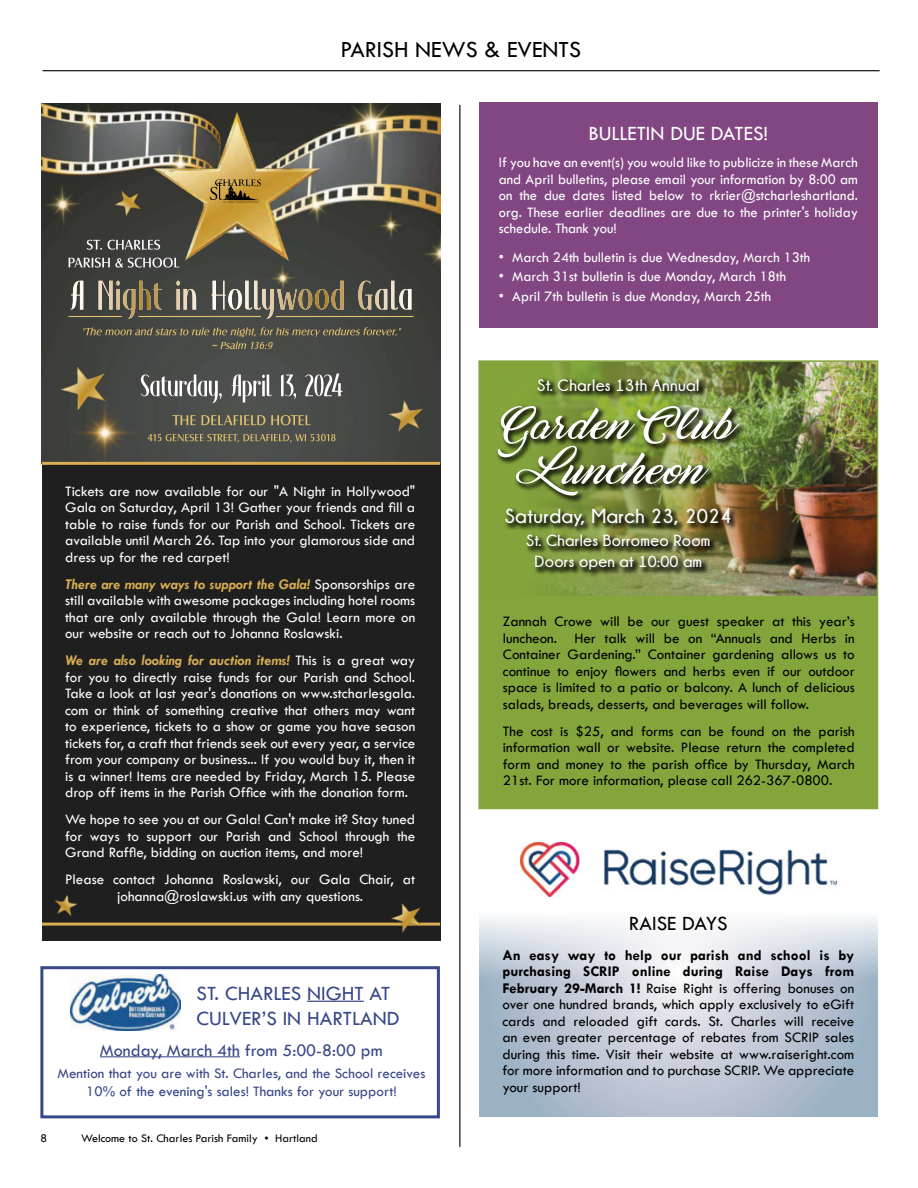
<style>
.page{position:relative;width:918px;height:1188px;background:#fff}
.page>*{position:absolute;margin:0;border:0;box-sizing:border-box;transform-origin:0 0}
.t1{font:24px "Wsrktr Tw Cen";color:#000}
.t2{font:21px/25.2px "Wsrktr Tw Cen";color:#374787}
.t3{font:21px "Wsrktr Tw Cen";color:#fff}
.t4{font:21px "Wsrktr Tw Cen";color:#000}
.t5{font:700 20.1px "Champagne&Limousines";letter-spacing:.02em;color:#fff}
.t6{font:18px "Wsrktr Tw Cen";color:#374787}
.t7{font:700 16.5px "Champagne&Limousines";letter-spacing:.02em;color:#fff}
.t8{font:700 16.2px/21.1px "Champagne&Limousines";letter-spacing:.02em;color:#fff;text-align:center}
.t9{font:15px/16.5px "Wsrktr Tw Cen";color:#fff;text-align:justify}
.t10{font:15px/16.5px "Wsrktr Tw Cen";color:#000;text-align:justify}
.t11{font:15px "Vrcfrw Tw Cen";color:#fff}
.t12{font:15px/18px "Wsrktr Tw Cen";color:#374787;text-align:center}
.t13{font:italic 700 15px "Tw Cen";color:#d9ae51}
.t14{font:15px "Vrcfrw Tw Cen";color:#000}
.t15{font:700 15px/16.5px "Tw Cen";color:#000}
.t16{font:12px "Wsrktr Tw Cen";color:#000}
.s1{font-family:"Wsrktr Tw Cen";font-weight:400;font-style:normal;color:#fff}
.s2{font-family:"Times New Roman"}
.s3{font-family:"Tw Cen";font-weight:700}
</style>
<div class="page">
<div style="left:479px;top:596px;width:399px;height:212px;background:#83a53b"></div>
<svg style="left:479px;top:842px;width:399px;height:275px"></svg>
<hr style="left:43px;top:70px;width:837px;height:1px;background:#000">
<hr style="left:459px;top:105px;width:1px;height:1042px;background:#000">
<img style="left:42px;top:103px;width:398px;height:359px">
<img style="left:149px;top:103px;width:177px;height:165px">
<img style="left:53px;top:355px;width:64px;height:62px">
<img style="left:386px;top:395px;width:42px;height:40px">
<img style="left:112px;top:187px;width:34px;height:32px">
<svg style="left:210px;top:179px;width:51px;height:24px"></svg>
<svg style="left:141px;top:374px;width:201px;height:29px"></svg>
<svg style="left:148px;top:434px;width:187px;height:8px"></svg>
<svg style="left:172px;top:415px;width:139px;height:10px"></svg>
<svg style="left:69px;top:258px;width:110px;height:10px"></svg>
<svg style="left:87px;top:240px;width:73px;height:10px"></svg>
<svg style="left:70px;top:281px;width:341px;height:29px"></svg>
<hr style="left:69px;top:316px;width:53px;height:1px;background:#e2c16c">
<hr style="left:138px;top:316px;width:123px;height:1px;background:#e2c16c">
<hr style="left:276px;top:316px;width:138px;height:1px;background:#e2c16c">
<svg style="left:83px;top:327px;width:319px;height:22px"></svg>
<div style="left:42px;top:463px;width:398px;height:478px;background:#1f1f1f"></div>
<hr style="left:42px;top:462px;width:398px;height:3px;background:#d9ae51">
<hr style="left:42px;top:923px;width:398px;height:3px;background:#d9ae51">
<img style="left:386px;top:903px;width:43px;height:30px">
<img style="left:54px;top:894px;width:23px;height:22px">
<img style="left:74px;top:400px;width:61px;height:62px">
<div style="left:479px;top:102px;width:399px;height:225px;background:#824783"></div>
<img style="left:481px;top:363px;width:394px;height:233px">
<div style="left:496px;top:377px;width:251px;height:201px;background:#000;opacity:.75"></div>
<img style="left:498px;top:406px;width:241px;height:90px">
<div style="left:478px;top:360px;width:400px;height:449px;border:2px solid #83a53b"></div>
<img style="left:521px;top:842px;width:315px;height:54px">
<div style="left:40px;top:966px;width:400px;height:152px;border:3px solid #374787"></div>
<hr style="left:307px;top:1001px;width:57px;height:1px;background:#374787">
<hr style="left:100px;top:1056px;width:140px;height:1px;background:#374787">
<img style="left:70px;top:974px;width:111px;height:56px">
<h1 class="t1" style="left:340px;top:35px;width:242px">PARISH NEWS &amp; EVENTS</h1>
<h2 class="t3" style="left:589px;top:121px;width:181px">BULLETIN DUE DATES!</h2>
<p class="t9" style="left:499px;top:154px;width:361px">If you have an event(s) you would like to publicize in these March and April bulletins, please email your information by 8:00 am on the due dates listed below to rkrier@stcharleshartland. org. These earlier deadlines are due to the printer's holiday schedule. Thank you!</p>
<p class="t9" style="left:499px;top:249px;width:313px">• March 24th bulletin is due Wednesday, March 13th</p>
<p class="t9" style="left:499px;top:268px;width:289px">• March 31st bulletin is due Monday, March 18th</p>
<p class="t9" style="left:499px;top:288px;width:274px">• April 7th bulletin is due Monday, March 25th</p>
<p class="t9" style="left:65px;top:483px;width:352px">Tickets are now available for our "A Night in Hollywood"</p>
<p class="t11" style="left:65px;top:499px;width:352px">Gala on Saturday, April 13! Gather your friends and fill a</p>
<p class="t9" style="left:65px;top:516px;width:352px">table to raise funds for our Parish and School. Tickets are available until March 26. Tap into your glamorous side and dress up for the red carpet!</p>
<p class="t13" style="left:65px;top:575px;width:352px">There are many ways to support the Gala! <span class="s1">Sponsorships are</span></p>
<p class="t9" style="left:65px;top:592px;width:352px">still available with awesome packages including hotel rooms that are only available through the Gala! Learn more on our website or reach out to Johanna Roslawski.</p>
<p class="t13" style="left:65px;top:652px;width:352px">We are also looking for auction items! <span class="s1">This is a great way</span></p>
<p class="t9" style="left:65px;top:669px;width:352px">for you to directly raise funds for our Parish and School.<br>Take a look at last year's donations on www.stcharlesgala. com or think of something creative that others may want to experience, tickets to a show or game you have season tickets for, a craft that friends seek out every year, a service from your company or business... If you would buy it, then it is a winner! Items are needed by Friday, March 15. Please</p>
<p class="t11" style="left:65px;top:784px;width:344px">drop off items in the Parish Office with the donation form.</p>
<p class="t9" style="left:65px;top:811px;width:352px">We hope to see you at our Gala! Can't make it? Stay tuned for ways to support our Parish and School through the</p>
<p class="t11" style="left:65px;top:844px;width:299px">Grand Raffle, bidding on auction items, and more!</p>
<p class="t9" style="left:65px;top:871px;width:352px;text-align:center">Please contact Johanna Roslawski, our Gala Chair, at johanna@roslawski.us with any questions.</p>
<h2 class="t2" style="left:197px;top:980px;width:205px">ST. CHARLES NIGHT AT<br>CULVER’S IN HARTLAND</h2>
<p class="t6" style="left:100px;top:1039px;width:284px">Monday, March 4th from 5:00-8:00 pm</p>
<p class="t12" style="left:57px;top:1064px;width:369px">Mention that you are with St. Charles, and the School receives<br>10% of the evening's sales! Thanks for your support!</p>
<p class="t16" style="left:41px;top:1131px;width:8px">8</p>
<p class="t16" style="left:81px;top:1131px;width:238px">Welcome to St. Charles Parish Family <span class="s2">•</span> Hartland</p>
<p class="t7" style="left:537px;top:376px;width:164px">St. Charles 13th Annual</p>
<h3 class="t5" style="left:505px;top:505px;width:228px">Saturday, March 23, 2024</h3>
<p class="t8" style="left:526px;top:529px;width:186px">St. Charles Borromeo Room<br>Doors open at 10:00 am</p>
<p class="t10" style="left:503px;top:613px;width:353px">Zannah Crowe will be our guest speaker at this year’s luncheon. Her talk will be on “Annuals and Herbs in Container Gardening.” Container gardening allows us to</p>
<p class="t14" style="left:503px;top:662px;width:353px">continue to enjoy flowers and herbs even if our outdoor</p>
<p class="t10" style="left:503px;top:679px;width:353px">space is limited to a patio or balcony. A lunch of delicious salads, breads, desserts, and beverages will follow.</p>
<p class="t10" style="left:503px;top:723px;width:353px">The cost is $25, and forms can be found on the parish information wall or website. Please return the completed</p>
<p class="t14" style="left:503px;top:755px;width:353px">form and money to the parish office by Thursday, March</p>
<p class="t10" style="left:503px;top:772px;width:331px">21st. For more information, please call 262-367-0800.</p>
<h2 class="t4" style="left:629px;top:911px;width:100px">RAISE DAYS</h2>
<p class="t15" style="left:502px;top:946px;width:353px">An easy way to help our parish and school is by purchasing SCRIP online during Raise Days from</p>
<p class="t10" style="left:502px;top:980px;width:353px"><span class="s3">February 29-March 1!</span> Raise Right is offering bonuses on over one hundred brands, which apply exclusively to eGift cards and reloaded gift cards. St. Charles will receive an even greater percentage of rebates from SCRIP sales during this time. Visit their website at www.raiseright.com for more information and to purchase SCRIP. We appreciate your support!</p>
</div>
